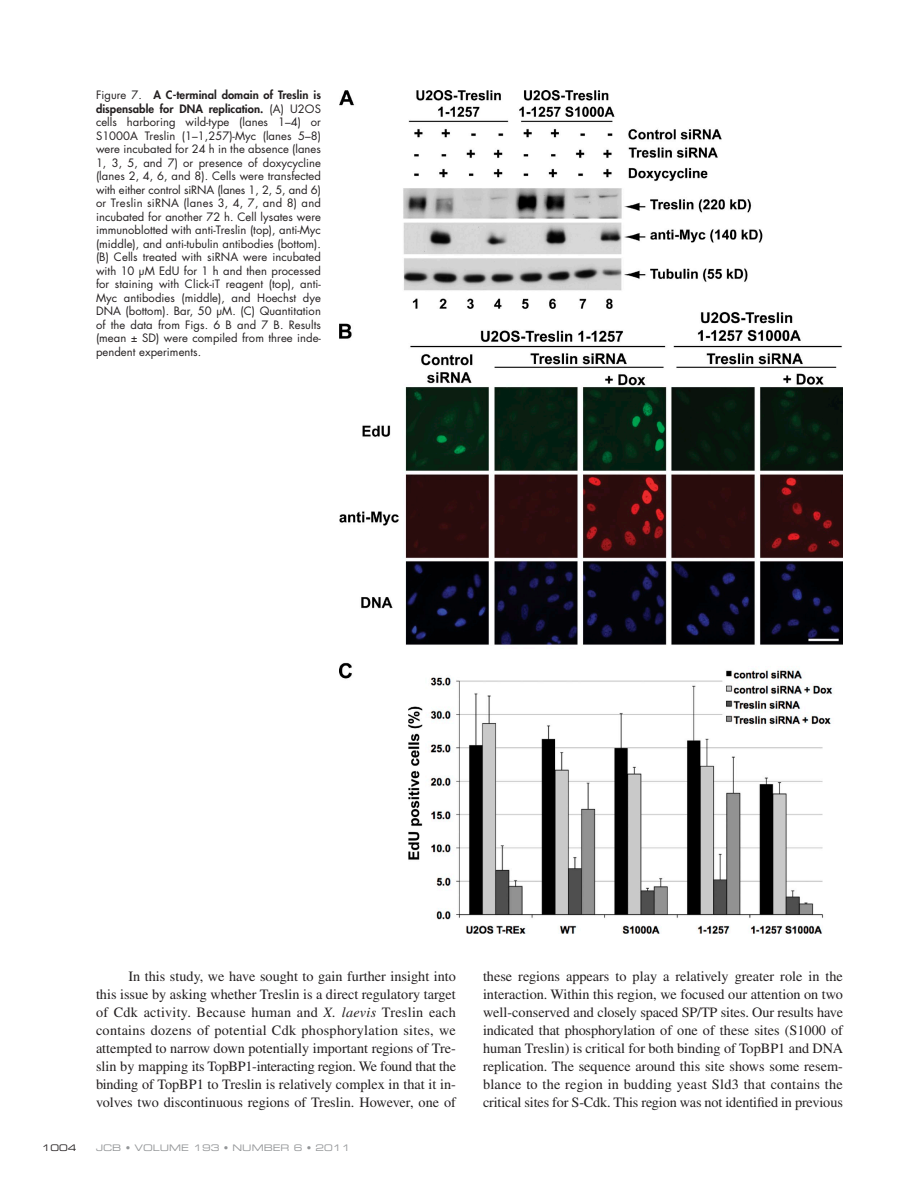
<style>
.page{position:relative;width:918px;height:1188px;background:#fff}
.page>*{position:absolute;margin:0;border:0;box-sizing:border-box;transform-origin:0 0}
.t1{font:14.25px/18px "Times LT Std";letter-spacing:-.01em;color:#231f20;text-align:justify}
.t2{font:11.25px/13.5px "Futura Std";letter-spacing:.005em;color:#231f20;text-align:justify}
.t3{font:9px "Eurostile LT Std Ex 2";color:#949698}
.t4{font:9px "Eurostile LT Std Ex 2";color:#231f20}
.s1{font-weight:800}
.s2{font-style:italic}
</style>
<div class="page">
<img style="left:339px;top:90px;width:504px;height:844px">
<p class="t2" style="left:96px;top:89px;width:227px">Figure 7. <span class="s1">A C-terminal domain of Treslin is dispensable for DNA replication.</span> (A) U2OS cells harboring wild-type (lanes 1–4) or S1000A Treslin (1–1,257)-Myc (lanes 5–8) were incubated for 24 h in the absence (lanes 1, 3, 5, and 7) or presence of doxycycline (lanes 2, 4, 6, and 8). Cells were transfected with either control siRNA (lanes 1, 2, 5, and 6) or Treslin siRNA (lanes 3, 4, 7, and 8) and incubated for another 72 h. Cell lysates were immunoblotted with anti-Treslin (top), anti-Myc (middle), and anti-tubulin antibodies (bottom). (B) Cells treated with siRNA were incubated with 10 µM EdU for 1 h and then processed for staining with Click-iT reagent (top), anti-Myc antibodies (middle), and Hoechst dye DNA (bottom). Bar, 50 µM. (C) Quantitation of the data from Figs. 6 B and 7 B. Results (mean ± SD) were compiled from three inde&shy;pendent experiments.</p>
<p class="t1" style="left:96px;top:968px;width:362px;text-indent:32px">In this study, we have sought to gain further insight into this issue by asking whether Treslin is a direct regulatory target of Cdk activity. Because human and <span class="s2">X. laevis</span> Treslin each contains dozens of potential Cdk phosphorylation sites, we attempted to narrow down potentially important regions of Tre&shy;slin by mapping its TopBP1-interacting region. We found that the binding of TopBP1 to Treslin is relatively complex in that it in&shy;volves two discontinuous regions of Treslin. However, one of</p>
<p class="t4" style="left:42px;top:1142px;width:36px">1004</p>
<p class="t3" style="left:96px;top:1142px;width:256px">JCB • VOLUME 193 • NUMBER 6 • 2011</p>
<p class="t1" style="left:483px;top:968px;width:362px">these regions appears to play a relatively greater role in the interaction. Within this region, we focused our attention on two well-conserved and closely spaced SP/TP sites. Our results have indicated that phosphorylation of one of these sites (S1000 of human Treslin) is critical for both binding of TopBP1 and DNA replication. The sequence around this site shows some resem&shy;blance to the region in budding yeast Sld3 that contains the critical sites for S-Cdk. This region was not identified in previous</p>
</div>
